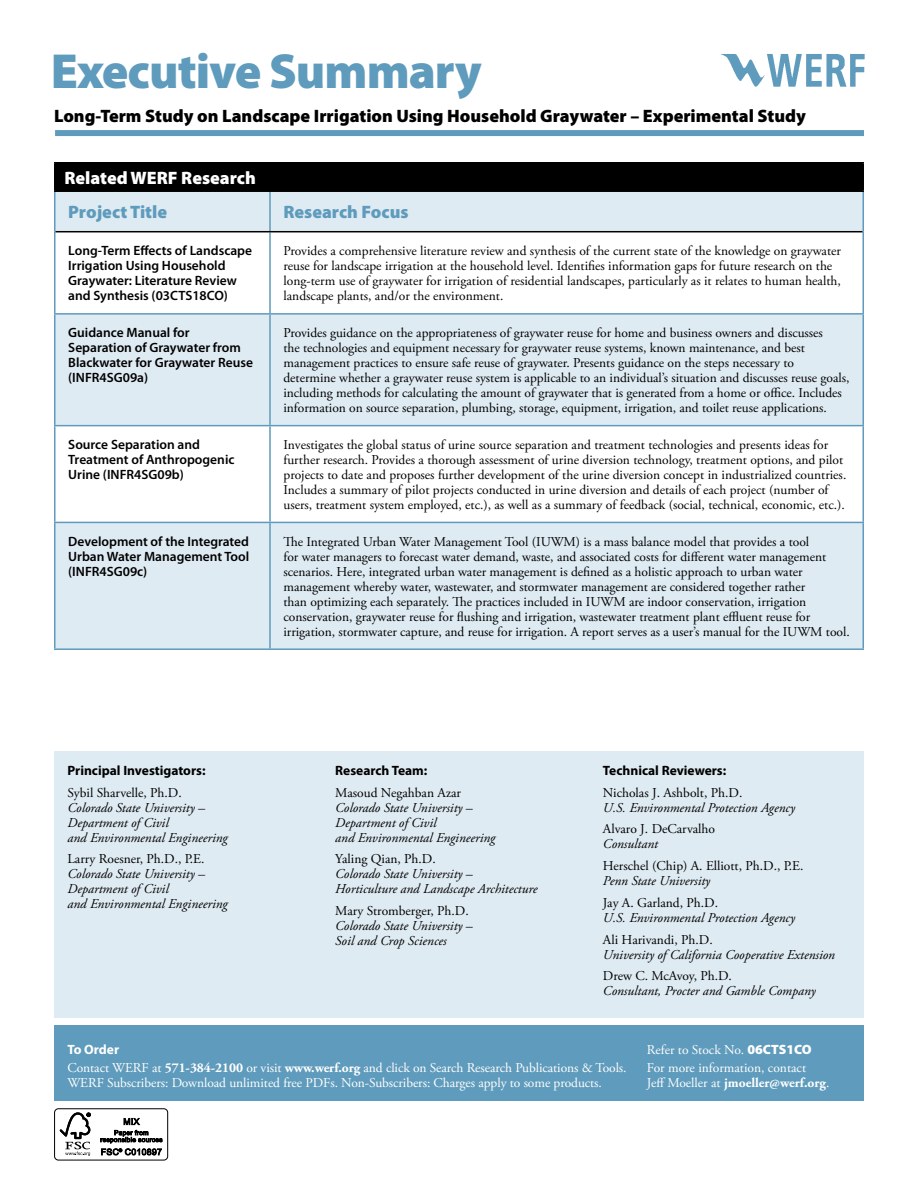
<style>
.page{position:relative;width:918px;height:1188px;background:#fff}
.page>*{position:absolute;margin:0;border:0;box-sizing:border-box;transform-origin:0 0}
.t1{font:900 49.5px "Myriad Pro";letter-spacing:-.02em;color:#5f9bbc}
.t2{font:900 18px "Myriad Pro";color:#000001}
.t3{font:900 18px "Myriad Pro";color:#5f9bbc}
.t4{font:900 18px "Myriad Pro";color:#fff}
.t5{font:13.5px/15px "Adobe Garamond Pro";color:#000001}
.t6{font:italic 13.5px/15px "Adobe Garamond Pro";color:#000001}
.t7{font:600 13.5px/15px "Myriad Pro";color:#000001}
.t8{font:13.5px/15px "Adobe Garamond Pro";letter-spacing:-.005em;color:#fff}
.t9{font:700 13.5px "Myriad Pro";color:#000001}
.t10{font:700 13.5px "Adobe Garamond Pro";color:#fff}
.t11{font:700 13.5px "Myriad Pro";color:#fff}
.s1{font-weight:700}
.s2{font-family:"Myriad Pro";font-weight:900}
.s3{font-weight:400}
</style>
<div class="page">
<img style="left:720px;top:54px;width:145px;height:33px">
<div style="left:55px;top:130px;width:809px;height:6px;background:#5f9bbc"></div>
<div style="left:56px;top:164px;width:806px;height:26px;background:#000001"></div>
<svg style="left:56px;top:192px;width:806px;height:456px;fill:#dfebf2"></svg>
<hr style="left:269px;top:163px;width:2px;height:27px;background:#000001">
<hr style="left:862px;top:163px;width:2px;height:27px;background:#000001">
<hr style="left:54px;top:192px;width:2px;height:40px;background:#5f9bbc">
<hr style="left:269px;top:192px;width:2px;height:39px;background:#5f9bbc">
<hr style="left:862px;top:192px;width:2px;height:40px;background:#5f9bbc">
<hr style="left:54px;top:162px;width:216px;height:2px;background:#000001">
<hr style="left:54px;top:163px;width:2px;height:27px;background:#000001">
<hr style="left:270px;top:162px;width:594px;height:2px;background:#000001">
<hr style="left:54px;top:232px;width:2px;height:81px;background:#5f9bbc">
<hr style="left:269px;top:232px;width:2px;height:81px;background:#5f9bbc">
<hr style="left:862px;top:232px;width:2px;height:81px;background:#5f9bbc">
<hr style="left:54px;top:190px;width:216px;height:2px;background:#000001">
<hr style="left:270px;top:190px;width:594px;height:2px;background:#000001">
<hr style="left:56px;top:231px;width:214px;height:1px;background:#000001">
<hr style="left:270px;top:231px;width:592px;height:1px;background:#000001">
<hr style="left:54px;top:313px;width:216px;height:2px;background:#5f9bbc">
<hr style="left:54px;top:315px;width:2px;height:110px;background:#5f9bbc">
<hr style="left:270px;top:313px;width:594px;height:2px;background:#5f9bbc">
<hr style="left:269px;top:315px;width:2px;height:110px;background:#5f9bbc">
<hr style="left:862px;top:315px;width:2px;height:110px;background:#5f9bbc">
<hr style="left:54px;top:425px;width:216px;height:1px;background:#5f9bbc">
<hr style="left:54px;top:426px;width:2px;height:96px;background:#5f9bbc">
<hr style="left:270px;top:425px;width:594px;height:1px;background:#5f9bbc">
<hr style="left:269px;top:426px;width:2px;height:96px;background:#5f9bbc">
<hr style="left:862px;top:426px;width:2px;height:96px;background:#5f9bbc">
<hr style="left:54px;top:522px;width:216px;height:1px;background:#5f9bbc">
<hr style="left:54px;top:523px;width:2px;height:125px;background:#5f9bbc">
<hr style="left:270px;top:522px;width:594px;height:1px;background:#5f9bbc">
<hr style="left:269px;top:523px;width:2px;height:125px;background:#5f9bbc">
<hr style="left:862px;top:523px;width:2px;height:125px;background:#5f9bbc">
<hr style="left:54px;top:648px;width:216px;height:2px;background:#5f9bbc">
<hr style="left:270px;top:648px;width:594px;height:2px;background:#5f9bbc">
<div style="left:54px;top:1026px;width:810px;height:75px;background:#5f9bbc"></div>
<div style="left:54px;top:751px;width:810px;height:267px;background:#dfebf2"></div>
<div style="left:54px;top:1108px;width:114px;height:52px;border:1px solid #000;border-radius:4px"></div>
<svg style="left:60px;top:1112px;width:31px;height:44px"></svg>
<svg style="left:100px;top:1118px;width:63px;height:37px"></svg>
<h1 class="t1" style="left:51px;top:38px;width:432px">Executive Summary</h1>
<h2 class="t2" style="left:54px;top:103px;width:753px">Long-Term Study on Landscape Irrigation Using Household Graywater – Experimental Study</h2>
<h2 class="t4" style="left:64px;top:166px;width:193px">Related WERF Research</h2>
<h2 class="t3" style="left:68px;top:200px;width:100px">Project Title</h2>
<h2 class="t3" style="left:284px;top:200px;width:127px">Research Focus</h2>
<p class="t7" style="left:68px;top:243px;width:185px">Long-Term Effects of Landscape<br>Irrigation Using Household<br>Graywater: Literature Review and Synthesis (03CTS18CO)</p>
<p class="t5" style="left:283px;top:244px;width:559px">Provides a comprehensive literature review and synthesis of the current state of the knowledge on graywater reuse for landscape irrigation at the household level. Identifies information gaps for future research on the long-term use of graywater for irrigation of residential landscapes, particularly as it relates to human health, landscape plants, and/or the environment.</p>
<p class="t7" style="left:68px;top:325px;width:186px">Guidance Manual for<br>Separation of Graywater from<br>Blackwater for Graywater Reuse (INFR4SG09a)</p>
<p class="t5" style="left:283px;top:326px;width:567px">Provides guidance on the appropriateness of graywater reuse for home and business owners and discusses<br>the technologies and equipment necessary for graywater reuse systems, known maintenance, and best management practices to ensure safe reuse of graywater. Presents guidance on the steps necessary to determine whether a graywater reuse system is applicable to an individual’s situation and discusses reuse goals, including methods for calculating the amount of graywater that is generated from a home or office. Includes information on source separation, plumbing, storage, equipment, irrigation, and toilet reuse applications.</p>
<p class="t7" style="left:68px;top:437px;width:168px">Source Separation and<br>Treatment of Anthropogenic<br>Urine (INFR4SG09b)</p>
<p class="t5" style="left:283px;top:438px;width:564px">Investigates the global status of urine source separation and treatment technologies and presents ideas for further research. Provides a thorough assessment of urine diversion technology, treatment options, and pilot projects to date and proposes further development of the urine diversion concept in industrialized countries.<br>Includes a summary of pilot projects conducted in urine diversion and details of each project (number of users, treatment system employed, etc.), as well as a summary of feedback (social, technical, economic, etc.).</p>
<p class="t7" style="left:68px;top:534px;width:182px;text-align:justify">Development of the Integrated Urban Water Management Tool (INFR4SG09c)</p>
<p class="t5" style="left:283px;top:534px;width:568px">The Integrated Urban Water Management Tool (IUWM) is a mass balance model that provides a tool<br>for water managers to forecast water demand, waste, and associated costs for different water management scenarios. Here, integrated urban water management is defined as a holistic approach to urban water management whereby water, wastewater, and stormwater management are considered together rather<br>than optimizing each separately. The practices included in IUWM are indoor conservation, irrigation conservation, graywater reuse for flushing and irrigation, wastewater treatment plant effluent reuse for irrigation, stormwater capture, and reuse for irrigation. A report serves as a user’s manual for the IUWM tool.</p>
<p class="t9" style="left:68px;top:762px;width:140px">Principal Investigators:</p>
<p class="t5" style="left:68px;top:785px;width:116px">Sybil Sharvelle, Ph.D.</p>
<p class="t6" style="left:68px;top:800px;width:162px">Colorado State University –<br>Department of Civil<br>and Environmental Engineering</p>
<p class="t5" style="left:68px;top:852px;width:139px">Larry Roesner, Ph.D., P.E.</p>
<p class="t6" style="left:68px;top:867px;width:162px">Colorado State University –<br>Department of Civil<br>and Environmental Engineering</p>
<p class="t9" style="left:335px;top:762px;width:94px">Research Team:</p>
<p class="t5" style="left:335px;top:785px;width:127px">Masoud Negahban Azar</p>
<p class="t6" style="left:335px;top:800px;width:162px">Colorado State University –<br>Department of Civil<br>and Environmental Engineering</p>
<p class="t5" style="left:335px;top:852px;width:102px">Yaling Qian, Ph.D.</p>
<p class="t6" style="left:335px;top:867px;width:204px">Colorado State University –<br>Horticulture and Landscape Architecture</p>
<p class="t5" style="left:335px;top:904px;width:135px">Mary Stromberger, Ph.D.</p>
<p class="t6" style="left:335px;top:919px;width:139px">Colorado State University –<br>Soil and Crop Sciences</p>
<p class="t9" style="left:603px;top:762px;width:125px">Technical Reviewers:</p>
<p class="t5" style="left:603px;top:785px;width:141px">Nicholas J. Ashbolt, Ph.D.</p>
<p class="t6" style="left:603px;top:800px;width:194px">U.S. Environmental Protection Agency</p>
<p class="t5" style="left:603px;top:822px;width:114px">Alvaro J. DeCarvalho</p>
<p class="t6" style="left:603px;top:837px;width:56px">Consultant</p>
<p class="t5" style="left:603px;top:859px;width:202px">Herschel (Chip) A. Elliott, Ph.D., P.E.</p>
<p class="t6" style="left:603px;top:874px;width:109px">Penn State University</p>
<p class="t5" style="left:603px;top:896px;width:117px">Jay A. Garland, Ph.D.</p>
<p class="t6" style="left:603px;top:911px;width:194px">U.S. Environmental Protection Agency</p>
<p class="t5" style="left:603px;top:932px;width:111px">Ali Harivandi, Ph.D.</p>
<p class="t6" style="left:603px;top:947px;width:234px">University of California Cooperative Extension</p>
<p class="t5" style="left:603px;top:969px;width:131px">Drew C. McAvoy, Ph.D.</p>
<p class="t6" style="left:603px;top:984px;width:214px">Consultant, Procter and Gamble Company</p>
<p class="t11" style="left:67px;top:1041px;width:53px">To Order</p>
<p class="t8" style="left:67px;top:1061px;width:561px">Contact WERF at <span class="s1">571-384-2100</span> or visit <span class="s1">www.werf.org</span> and click on Search Research Publications &amp; Tools.<br>WERF Subscribers: Download unlimited free PDFs. Non-Subscribers: Charges apply to some products.</p>
<p class="t8" style="left:647px;top:1041px;width:166px;line-height:18.5px">Refer to Stock No. <span class="s2">06CTS1CO<br></span>For more information, contact</p>
<p class="t10" style="left:647px;top:1075px;width:184px"><span class="s3">Jeff Moeller at</span> jmoeller@werf.org<span class="s3">.</span></p>
</div>
